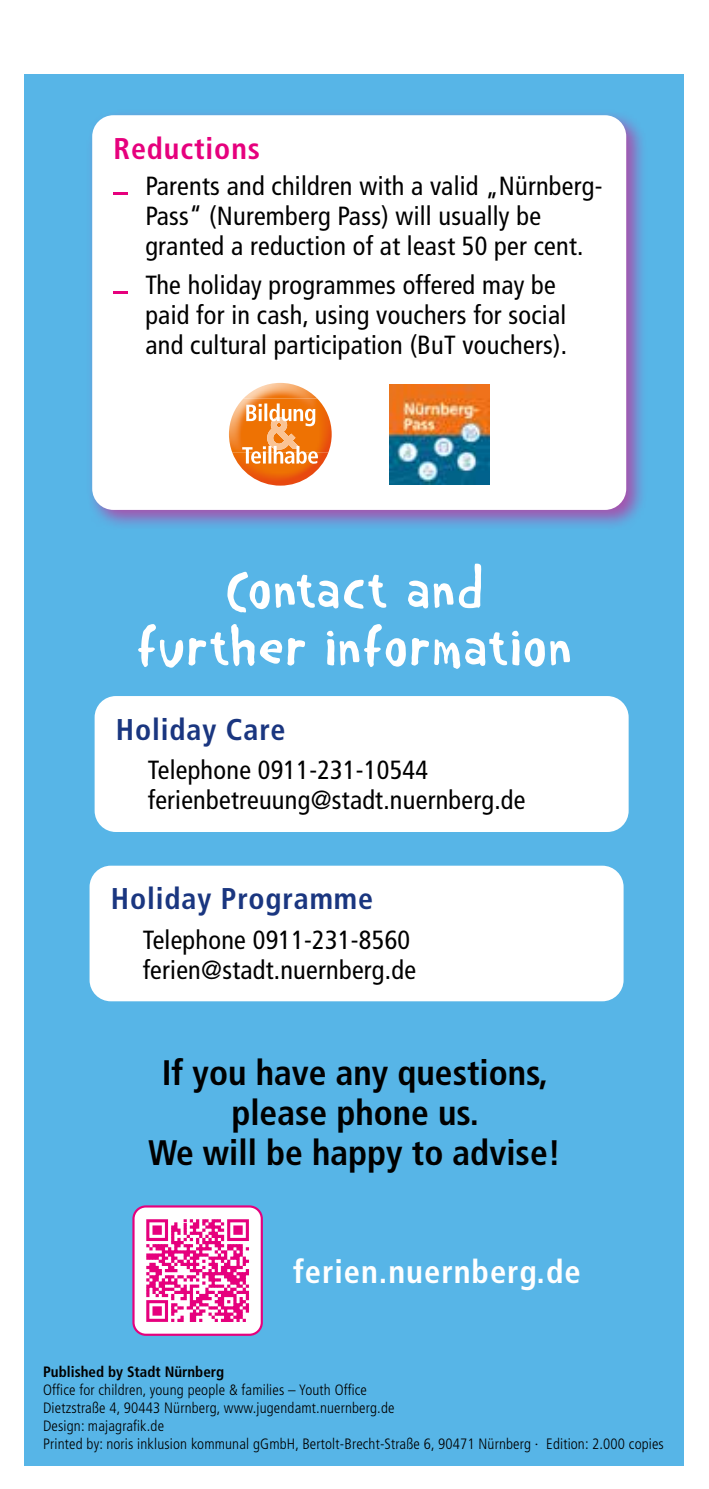
<style>
.page{position:relative;width:709px;height:1489px;background:#fff}
.page>*{position:absolute;margin:0;border:0;box-sizing:border-box;transform-origin:0 0}
.Headline_pink_Daft_Brush_22{font:55px/57.5px "Daft Brush Text";letter-spacing:.05em;color:#fff;text-align:center}
.t1{font:700 condensed 35.5px/40px "Frutiger LT Std";color:#000;text-align:center}
.Sub_cyan_12pt{font:700 condensed 32.5px "Frutiger LT Std";letter-spacing:.03em;color:#fff}
.Sub_cyan_12pt-2{font:700 condensed 30px "Frutiger LT Std";letter-spacing:.03em;color:#1a3680}
.Sub_cyan_12pt-3{font:700 condensed 30px "Frutiger LT Std";letter-spacing:.03em;color:#e6007d}
.fließ_J5_tab__frutiger_linksbün_10_12{font:condensed 26.25px/30px "Frutiger LT Std";letter-spacing:.01em;color:#000}
.Impressum_7_pt{font:300 condensed 15px/18px "Frutiger LT Std";letter-spacing:.01em;color:#000}
.s1{font-weight:700}
</style>
<div class="page">
<div style="left:25px;top:74px;width:659px;height:1392px;background:#57b5e7"></div>
<div style="left:86px;top:109px;width:561px;height:422px;background:#e6007d;opacity:.55"></div>
<div style="left:92px;top:115px;width:534px;height:395px;background:#fff;border-radius:21px"></div>
<hr style="left:113px;top:192px;width:15px;height:3px;background:#e6007d">
<hr style="left:113px;top:291px;width:15px;height:3px;background:#e6007d">
<img style="left:244px;top:383px;width:73px;height:15px">
<img style="left:232px;top:452px;width:96px;height:33px">
<img style="left:229px;top:398px;width:103px;height:54px">
<img style="left:267px;top:426px;width:32px;height:20px">
<svg style="left:246px;top:403px;width:69px;height:23px"></svg>
<svg style="left:242px;top:446px;width:76px;height:17px"></svg>
<img style="left:390px;top:384px;width:99px;height:100px">
<div style="left:95px;top:696px;width:533px;height:136px;background:#fff;border-radius:21px"></div>
<div style="left:90px;top:865px;width:533px;height:136px;background:#fff;border-radius:21px"></div>
<div style="left:133px;top:1206px;width:129px;height:128px;background:#fff;border-radius:12px"></div>
<div style="left:132px;top:1205px;width:131px;height:130px;border:2px solid #e6007d;border-radius:12px"></div>
<svg style="left:146px;top:1219px;width:103px;height:102px"></svg>
<p class="Sub_cyan_12pt-3" style="left:113px;top:131px;width:148px">Reductions</p>
<p class="fließ_J5_tab__frutiger_linksbün_10_12" style="left:145px;top:171px;width:458px">Parents and children with a valid „Nürnberg-<br>Pass“ (Nuremberg Pass) will usually be granted a reduction of at least 50 per cent.</p>
<p class="fließ_J5_tab__frutiger_linksbün_10_12" style="left:145px;top:270px;width:423px">The holiday programmes offered may be paid for in cash, using vouchers for social and cultural participation (BuT vouchers).</p>
<p class="Headline_pink_Daft_Brush_22" style="left:138px;top:559px;width:435px">Contact and further information</p>
<p class="Sub_cyan_12pt-2" style="left:116px;top:711px;width:171px">Holiday Care</p>
<p class="fließ_J5_tab__frutiger_linksbün_10_12" style="left:148px;top:755px;width:379px">Telephone 0911-231-10544 ferienbetreuung@stadt.nuernberg.de</p>
<p class="Sub_cyan_12pt-2" style="left:111px;top:881px;width:264px">Holiday Programme</p>
<p class="fließ_J5_tab__frutiger_linksbün_10_12" style="left:143px;top:924px;width:275px">Telephone 0911-231-8560 ferien@stadt.nuernberg.de</p>
<p class="t1" style="left:148px;top:1052px;width:414px">If you have any questions, please phone us.<br>We will be happy to advise!</p>
<p class="Sub_cyan_12pt" style="left:293px;top:1252px;width:289px">ferien.nuernberg.de</p>
<p class="Impressum_7_pt" style="left:43px;top:1362px;width:353px"><span class="s1">Published by Stadt Nürnberg<br></span>Office for children, young people &amp; families – Youth Office<br>Dietzstraße 4, 90443 Nürnberg, www.jugendamt.nuernberg.de</p>
<p class="Impressum_7_pt" style="left:43px;top:1416px;width:622px">Design: majagrafik.de<br>Printed by: noris inklusion kommunal gGmbH, Bertolt-Brecht-Straße 6, 90471 Nürnberg · Edition: 2.000 copies</p>
</div>
